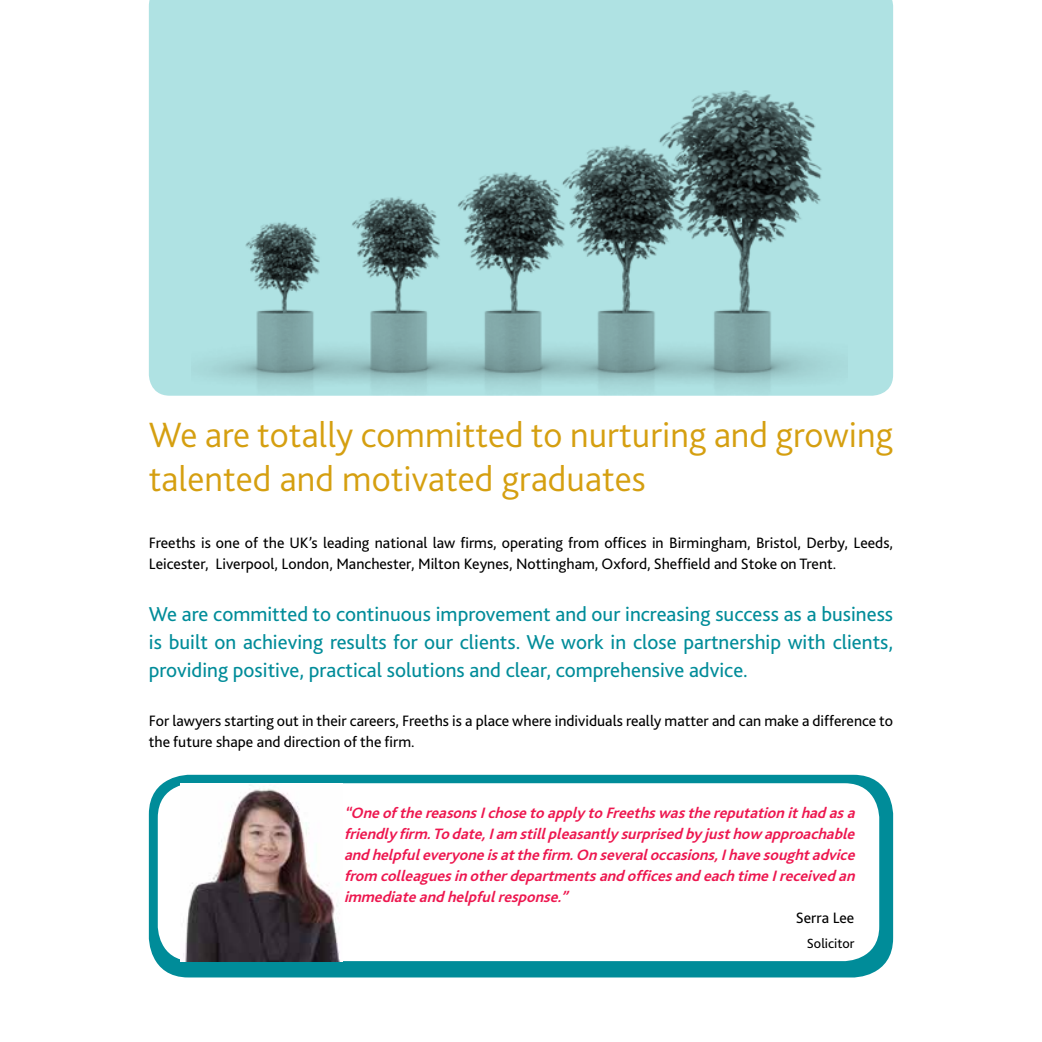
<style>
.page{position:relative;width:1042px;height:1042px;background:#fff}
.page>*{position:absolute;margin:0;border:0;box-sizing:border-box;transform-origin:0 0}
.t1{font:300 36.75px/44.1px "Bliss 2";color:#d59f10}
.t2{font:21px/28px "Bliss 2";color:#008c99;text-align:justify}
.t3{font:15.75px/21px "Bliss 2";color:#000}
.t4{font:italic 700 15.75px/21px "Bliss 2";color:#ed174f;text-align:justify}
.t5{font:14px "Bliss 2";color:#000}
</style>
<div class="page">
<svg style="left:149px;top:0;width:744px;height:396px;background:#9bc8c9"></svg>
<div style="left:149px;top:775px;width:744px;height:202px;background:#008c99;border-radius:40px"></div>
<div style="left:158px;top:783px;width:721px;height:178px;background:#fff;border-radius:35px"></div>
<img style="left:180px;top:784px;width:160px;height:177px">
<h1 class="t1" style="left:149px;top:413px;width:746px">We are totally committed to nurturing and growing talented and motivated graduates</h1>
<p class="t3" style="left:149px;top:532px;width:746px">Freeths is one of the UK’s leading national law firms, operating from offices in Birmingham, Bristol, Derby, Leeds,<br>Leicester, Liverpool, London, Manchester, Milton Keynes, Nottingham, Oxford, Sheffield and Stoke on Trent.</p>
<p class="t2" style="left:149px;top:600px;width:746px">We are committed to continuous improvement and our increasing success as a business is built on achieving results for our clients. We work in close partnership with clients, providing positive, practical solutions and clear, comprehensive advice.</p>
<p class="t3" style="left:149px;top:710px;width:746px">For lawyers starting out in their careers, Freeths is a place where individuals really matter and can make a difference to the future shape and direction of the firm.</p>
<p class="t4" style="left:344px;top:802px;width:517px">“OneofthereasonsIchosetoapply toFreethswasthereputationithadasa friendly firm.Todate,Iam stillpleasantly surprisedby justhow approachable andhelpfuleveryoneisatthefirm.Onseveraloccasions,Ihavesoughtadvice from colleaguesinotherdepartmentsandofficesandeachtimeIreceivedan immediateandhelpfulresponse.”</p>
<p class="t3" style="left:796px;top:907px;width:60px">Serra Lee</p>
<p class="t5" style="left:807px;top:934px;width:49px">Solicitor</p>
</div>
